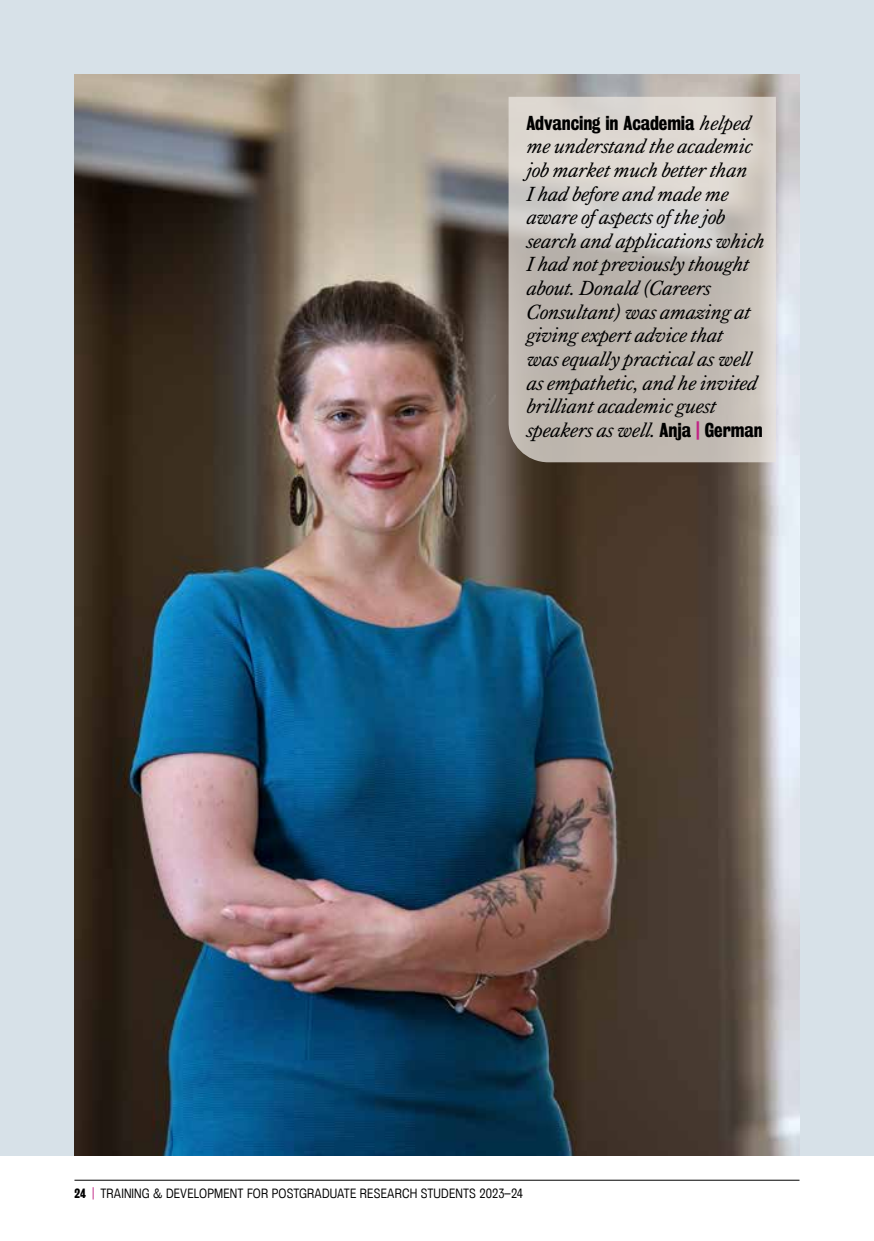
<style>
.page{position:relative;width:874px;height:1241px;background:#fff}
.page>*{position:absolute;margin:0;border:0;box-sizing:border-box;transform-origin:0 0}
.t1{font:italic 21px/23.6px "Kings Caslon Text";letter-spacing:-.015em;color:#000}
.t2{font:18.38px "Kings Bureau Grot Three Seven";letter-spacing:-.005em;color:#000}
.t3{font:12.25px "Kings Bureau Grot Five One";letter-spacing:.01em;color:#000}
.s1{font-family:"Kings Caslon Text";font-style:italic;font-size:21px}
.s2{font-family:"Kings Bureau Grot Three Seven";font-style:normal;font-size:18.38px}
.s3{font-family:"Kings Bureau Grot Three Seven";font-style:normal;font-size:18.38px;color:#c02485}
.s4{font-family:"Kings Bureau Grot Three Seven"}
.s5{color:#c02485}
</style>
<div class="page">
<hr style="left:74px;top:1179px;width:725px;height:1px;background:#000">
<div style="left:0;top:0;width:873px;height:1155px;background:#d7e1e8"></div>
<img style="left:74px;top:74px;width:725px;height:1081px">
<svg style="left:508px;top:97px;width:267px;height:365px;background:#c9c3bc"></svg>
<p class="t2" style="left:526px;top:112px;width:226px">Advancing in Academia <span class="s1">helped</span></p>
<p class="t1" style="left:526px;top:134px;width:240px">me understand the academic job market much better than<br>I had before and made me aware of aspects of the job search and applications which<br>I had not previously thought about. Donald (Careers<br>Consultant) was amazing at giving expert advice that<br>was equally practical as well as empathetic, and he invited brilliant academic guest speakers as well. <span class="s2">Anja</span> <span class="s3">|</span> <span class="s2">German</span></p>
<p class="t3" style="left:74px;top:1186px;width:449px"><span class="s4">24</span> <span class="s5">|</span> TRAINING &amp; DEVELOPMENT FOR POSTGRADUATE RESEARCH STUDENTS 2023–24</p>
</div>
